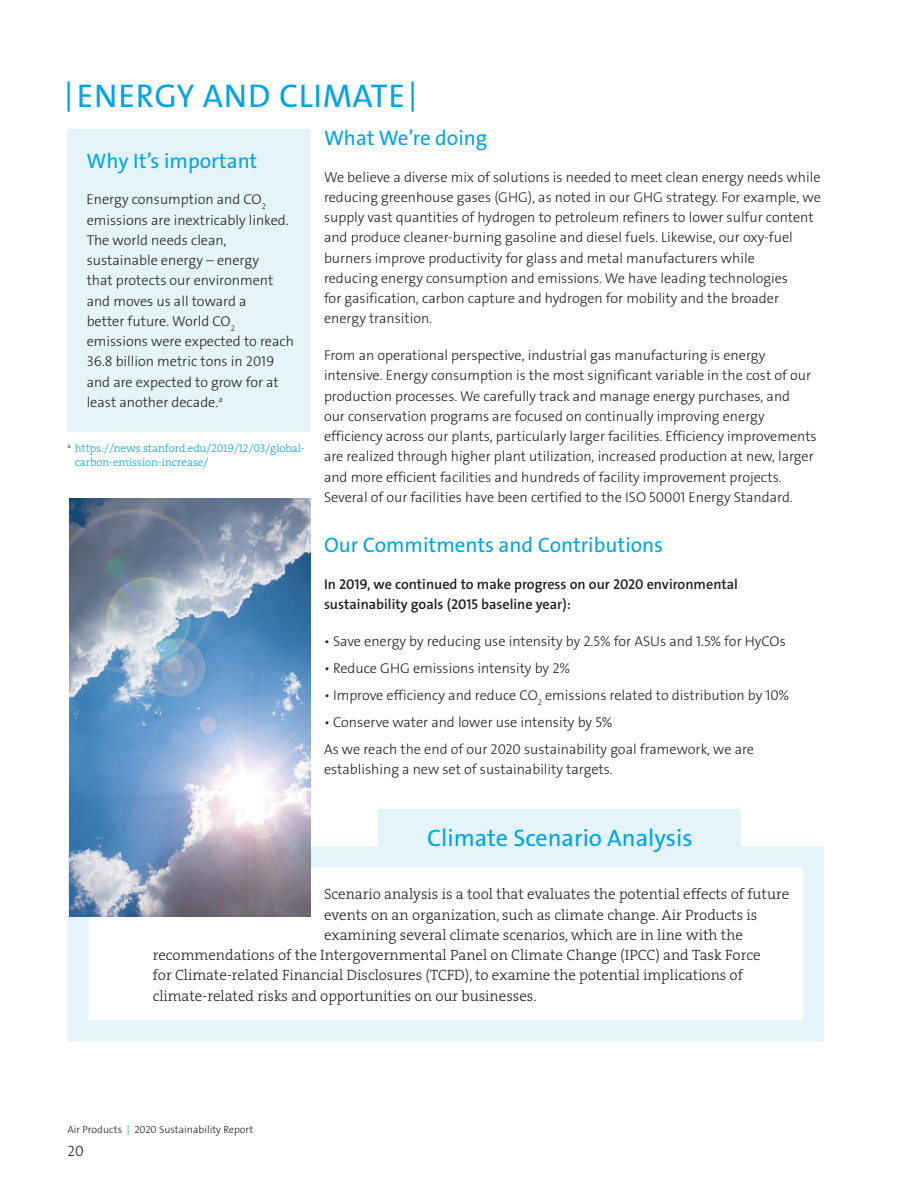
<style>
.page{position:relative;width:918px;height:1188px;background:#fff}
.page>*{position:absolute;margin:0;border:0;box-sizing:border-box;transform-origin:0 0}
.t1{font:33px "The Sans LF";letter-spacing:.02em;color:#00a5e3}
.t2{font:24px "The Sans LF";color:#00a5e3}
.t3{font:21px "The Sans LF";color:#00a5e3}
.t4{font:15px "The Serif LP3 Lig";color:#231f20}
.t5{font:300 15px "The Sans LF";color:#231f20}
.t6{font:300 14.25px/20.2px "The Sans LF";color:#231f20}
.t7{font:600 14.25px/20.2px "The Sans LF";color:#231f20}
.t8{font:11.25px/14.2px "The Serif LP3 Lig";color:#00a5e3}
.t9{font:300 10.5px "The Sans LF";color:#231f20}
.s1{color:#00a261}
</style>
<div class="page">
<div style="left:68px;top:129px;width:242px;height:303px;background:#e5f3fb"></div>
<div style="left:68px;top:846px;width:756px;height:195px;border:21px solid #e5f3fb"></div>
<div style="left:379px;top:809px;width:362px;height:57px;background:#e5f3fb"></div>
<hr style="left:68px;top:81px;width:2px;height:31px;background:#00a5e3">
<hr style="left:411px;top:81px;width:3px;height:31px;background:#00a5e3">
<img style="left:70px;top:498px;width:240px;height:419px">
<h1 class="t1" style="left:77px;top:74px;width:330px">ENERGY AND CLIMATE</h1>
<h3 class="t3" style="left:87px;top:147px;width:172px">Why It’s important</h3>
<p class="t6" style="left:87px;top:190px;width:209px">Energy consumption and CO<sub>2 </sub>emissions are inextricably linked.<br>The world needs clean, sustainable energy – energy<br>that protects our environment and moves us all toward a<br>better future. World CO<sub>2 </sub>emissions were expected to reach<br>36.8 billion metric tons in 2019 and are expected to grow for at least another decade.<sup>a</sup></p>
<p class="t8" style="left:75px;top:441px;width:231px;text-indent:-7px"><sup>a</sup> https://news.stanford.edu/2019/12/03/global&shy;carbon-emission-increase/</p>
<h3 class="t3" style="left:324px;top:124px;width:165px">What We’re doing</h3>
<p class="t6" style="left:324px;top:167px;width:499px">We believe a diverse mix of solutions is needed to meet clean energy needs while reducing greenhouse gases (GHG), as noted in our GHG strategy. For example, we supply vast quantities of hydrogen to petroleum refiners to lower sulfur content and produce cleaner-burning gasoline and diesel fuels. Likewise, our oxy-fuel burners improve productivity for glass and metal manufacturers while<br>reducing energy consumption and emissions. We have leading technologies<br>for gasification, carbon capture and hydrogen for mobility and the broader energy transition.</p>
<p class="t6" style="left:324px;top:345px;width:494px">From an operational perspective, industrial gas manufacturing is energy intensive. Energy consumption is the most significant variable in the cost of our production processes. We carefully track and manage energy purchases, and<br>our conservation programs are focused on continually improving energy efficiency across our plants, particularly larger facilities. Efficiency improvements are realized through higher plant utilization, increased production at new, larger and more efficient facilities and hundreds of facility improvement projects.<br>Several of our facilities have been certified to the ISO 50001 Energy Standard.</p>
<h3 class="t3" style="left:324px;top:532px;width:341px">Our Commitments and Contributions</h3>
<p class="t7" style="left:324px;top:574px;width:415px">In 2019, we continued to make progress on our 2020 environmental sustainability goals (2015 baseline year):</p>
<p class="t6" style="left:324px;top:631px;width:463px">• Save energy by reducing use intensity by 2.5% for ASUs and 1.5% for HyCOs</p>
<p class="t6" style="left:324px;top:658px;width:248px">• Reduce GHG emissions intensity by 2%</p>
<p class="t6" style="left:324px;top:685px;width:467px">• Improve efficiency and reduce CO<sub>2</sub> emissions related to distribution by 10%</p>
<p class="t6" style="left:324px;top:709px;width:432px;line-height:27px">• Conserve water and lower use intensity by 5%<br>As we reach the end of our 2020 sustainability goal framework, we are</p>
<p class="t6" style="left:324px;top:759px;width:290px">establishing a new set of sustainability targets.</p>
<h2 class="t2" style="left:427px;top:823px;width:267px">Climate Scenario Analysis</h2>
<p class="t4" style="left:324px;top:885px;width:467px">Scenario analysis is a tool that evaluates the potential effects of future</p>
<p class="t4" style="left:324px;top:905px;width:435px">events on an organization, such as climate change. Air Products is</p>
<p class="t4" style="left:324px;top:925px;width:420px">examining several climate scenarios, which are in line with the</p>
<p class="t4" style="left:153px;top:946px;width:609px">recommendations of the Intergovernmental Panel on Climate Change (IPCC) and Task Force</p>
<p class="t4" style="left:153px;top:966px;width:592px">for Climate-related Financial Disclosures (TCFD), to examine the potential implications of</p>
<p class="t4" style="left:153px;top:986px;width:385px">climate-related risks and opportunities on our businesses.</p>
<p class="t9" style="left:68px;top:1123px;width:187px">Air Products <span class="s1">|</span> 2020 Sustainability Report</p>
<p class="t5" style="left:68px;top:1141px;width:18px">20</p>
</div>
